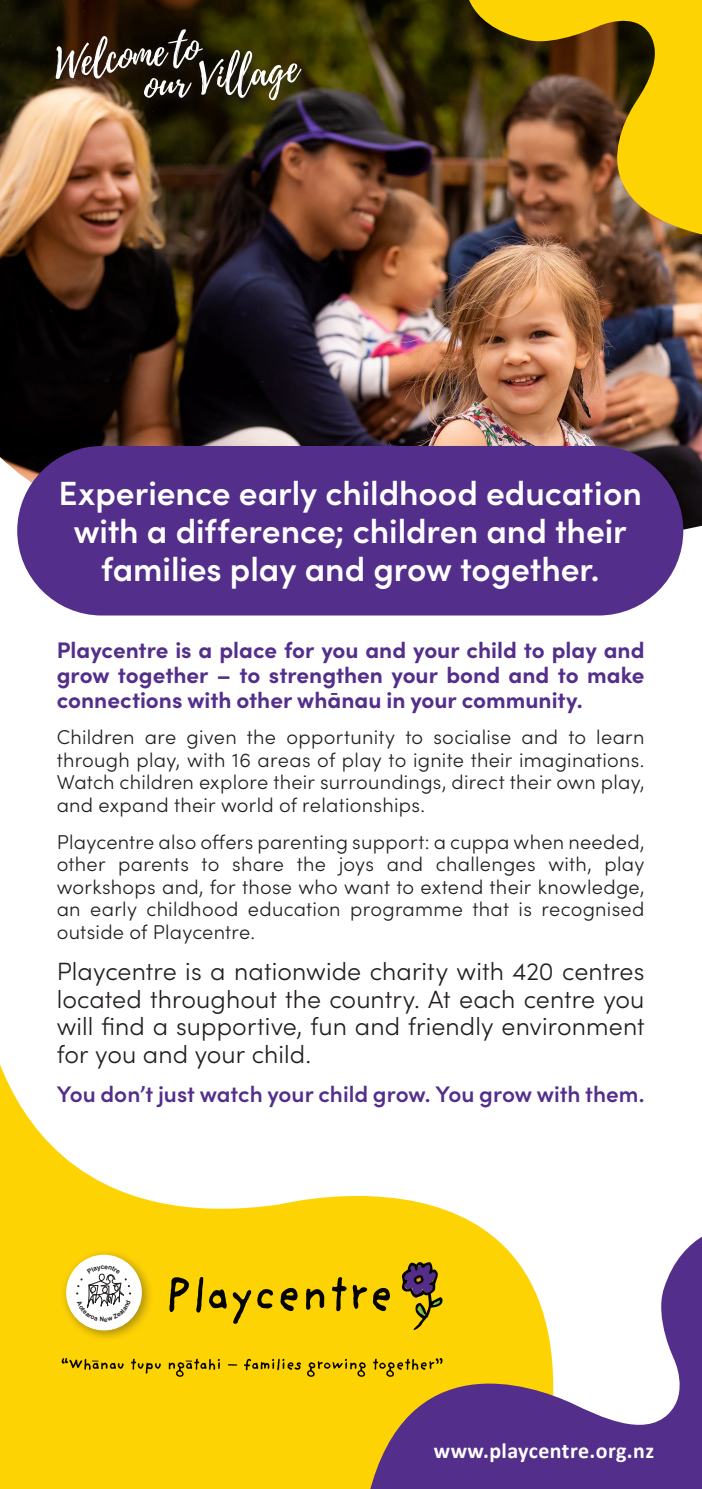
<style>
.page{position:relative;width:702px;height:1489px;background:#fff}
.page>*{position:absolute;margin:0;border:0;box-sizing:border-box;transform-origin:0 0}
.t1{font:600 33.5px/37.8px "Sofia Pro";color:#fff;text-align:center}
.t2{font:300 25px/27.5px "Sofia Pro";letter-spacing:.005em;color:#231f20;text-align:justify}
.t3{font:700 22.5px/25px "Sofia Pro";color:#542e8b;text-align:justify}
.t4{font:600 22.5px "Sofia Pro";color:#542e8b}
.t5{font:700 22px "Calibri";letter-spacing:.02em;color:#fff}
.t6{font:300 20px/22.5px "Sofia Pro";letter-spacing:.015em;color:#231f20;text-align:justify}
</style>
<div class="page">
<svg style="left:0;top:1064px;width:490px;height:424px;fill:#fed304"></svg>
<svg style="left:131px;top:1358px;width:30px;height:15px"></svg>
<svg style="left:228px;top:1363px;width:9px;height:2px"></svg>
<svg style="left:244px;top:1358px;width:57px;height:12px"></svg>
<svg style="left:307px;top:1358px;width:58px;height:18px"></svg>
<svg style="left:169px;top:1358px;width:51px;height:18px"></svg>
<svg style="left:62px;top:1357px;width:62px;height:12px"></svg>
<svg style="left:169px;top:1276px;width:200px;height:47px;background:#cfac03"></svg>
<div style="left:60px;top:1248px;width:94px;height:94px;background:#231f20;opacity:.4"></div>
<div style="left:66px;top:1254px;width:76px;height:76px;background:#fff;border-radius:50%"></div>
<svg style="left:369px;top:1234px;width:333px;height:254px"></svg>
<img style="left:0;top:0;width:702px;height:567px">
<img style="left:459px;top:0;width:243px;height:239px">
<div style="left:49px;top:23px;width:265px;height:90px;background:#231f20;opacity:.7"></div>
<svg style="left:55px;top:29px;width:246px;height:72px;background:#544b37"></svg>
<div style="left:17px;top:446px;width:666px;height:169px;background:#542e8b;border-radius:85px"></div>
<svg style="left:76px;top:1265px;width:55px;height:56px"></svg>
<p class="t1" style="left:59px;top:472px;width:585px">Experience early childhood education with a difference; children and their families play and grow together.</p>
<p class="t3" style="left:57px;top:635px;width:589px">Playcentre is a place for you and your child to play and grow together – to strengthen your bond and to make connections with other whānau in your community.</p>
<p class="t6" style="left:57px;top:725px;width:589px">Children are given the opportunity to socialise and to learn through play, with 16 areas of play to ignite their imaginations.<br>Watch children explore their surroundings, direct their own play, and expand their world of relationships.</p>
<p class="t6" style="left:57px;top:829px;width:589px">Playcentre also offers parenting support: a cuppa when needed, other parents to share the joys and challenges with, play workshops and, for those who want to extend their knowledge, an early childhood education programme that is recognised outside of Playcentre.</p>
<p class="t2" style="left:57px;top:956px;width:589px">Playcentre is a nationwide charity with 420 centres located throughout the country. At each centre you will find a supportive, fun and friendly environment for you and your child.</p>
<p class="t4" style="left:57px;top:1077px;width:589px">You don’t just watch your child grow. You grow with them.</p>
<p class="t5" style="left:433px;top:1436px;width:222px">www.playcentre.org.nz</p>
</div>
